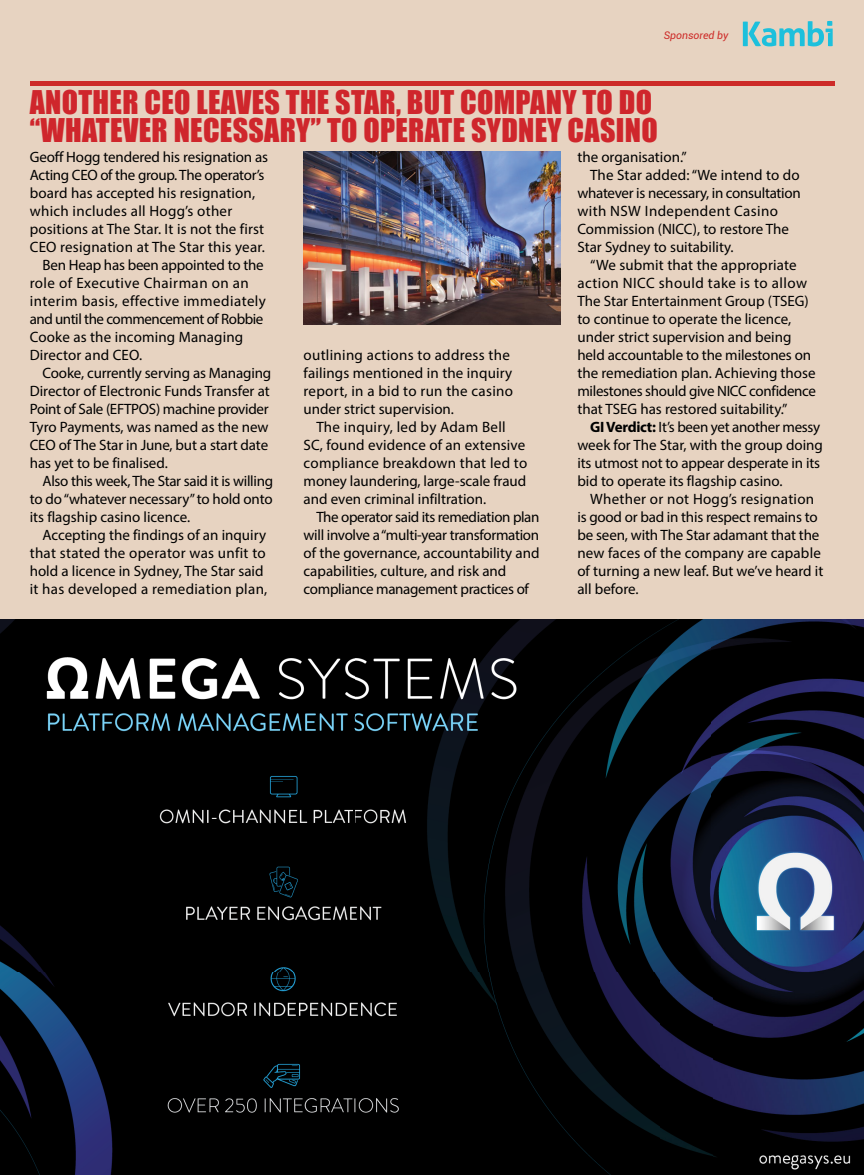
<style>
.page{position:relative;width:864px;height:1175px;background:#fff}
.page>*{position:absolute;margin:0;border:0;box-sizing:border-box;transform-origin:0 0}
.t1{font:30px/28.5px "Impact";letter-spacing:.01em;color:#cf262c}
.t2{font:15px/18px "Myriad Pro";color:#000}
.t3{font:15px/18px "Myriad Pro";letter-spacing:-.02em;color:#000}
.t4{font:15px "Myriad Pro";letter-spacing:.02em;color:#000}
.t5{font:15px "Myriad Pro";letter-spacing:.03em;color:#000}
.t6{font:15px "Myriad Pro";letter-spacing:-.03em;color:#000}
.t7{font:15px "Myriad Pro";letter-spacing:.025em;color:#000}
.t8{font:italic 10.5px "Roboto";color:#cd2b28}
.s1{font-weight:700}
</style>
<div class="page">
<div style="left:0;top:0;width:864px;height:1174px;background:#e7d3c1"></div>
<hr style="left:30px;top:81px;width:804px;height:4px;background:#cd2b28">
<img style="left:0;top:619px;width:864px;height:555px">
<img style="left:304px;top:152px;width:256px;height:172px">
<svg style="left:743px;top:21px;width:90px;height:25px"></svg>
<p class="t8" style="left:664px;top:28px;width:66px">Sponsored by</p>
<h1 class="t1" style="left:30px;top:87px;width:629px">ANOTHER CEO LEAVES THE STAR, BUT COMPANY TO DO “WHATEVER NECESSARY” TO OPERATE SYDNEY CASINO</h1>
<p class="t2" style="left:30px;top:148px;width:240px">Geoff Hogg tendered his resignation as</p>
<p class="t3" style="left:30px;top:166px;width:236px">Acting CEO of the group. The operator’s</p>
<p class="t2" style="left:30px;top:184px;width:227px">board has accepted his resignation,</p>
<p class="t4" style="left:30px;top:202px;width:204px">which includes all Hogg’s other</p>
<p class="t2" style="left:30px;top:220px;width:236px">positions at The Star. It is not the first</p>
<p class="t2" style="left:30px;top:238px;width:237px">CEO resignation at The Star this year.</p>
<p class="t2" style="left:43px;top:256px;width:223px">Ben Heap has been appointed to the</p>
<p class="t5" style="left:30px;top:274px;width:221px">role of Executive Chairman on an</p>
<p class="t5" style="left:30px;top:292px;width:238px">interim basis, effective immediately</p>
<p class="t6" style="left:30px;top:310px;width:235px">and until the commencement of Robbie</p>
<p class="t2" style="left:30px;top:328px;width:215px">Cooke as the incoming Managing</p>
<p class="t2" style="left:30px;top:346px;width:114px">Director and CEO.</p>
<p class="t2" style="left:43px;top:364px;width:230px">Cooke, currently serving as Managing</p>
<p class="t2" style="left:30px;top:382px;width:242px">Director of Electronic Funds Transfer at</p>
<p class="t3" style="left:30px;top:400px;width:240px">Point of Sale (EFTPOS) machine provider</p>
<p class="t2" style="left:30px;top:418px;width:240px">Tyro Payments, was named as the new</p>
<p class="t2" style="left:30px;top:436px;width:240px">CEO of The Star in June, but a start date</p>
<p class="t2" style="left:30px;top:454px;width:140px">has yet to be finalised.</p>
<p class="t3" style="left:43px;top:472px;width:232px">Also this week, The Star said it is willing</p>
<p class="t2" style="left:30px;top:490px;width:244px">to do “whatever necessary” to hold onto</p>
<p class="t2" style="left:30px;top:508px;width:162px">its flagship casino licence.</p>
<p class="t2" style="left:43px;top:526px;width:225px">Accepting the findings of an inquiry</p>
<p class="t4" style="left:30px;top:544px;width:238px">that stated the operator was unfit to</p>
<p class="t2" style="left:30px;top:562px;width:235px">hold a licence in Sydney, The Star said</p>
<p class="t4" style="left:30px;top:580px;width:239px">it has developed a remediation plan,</p>
<p class="t2" style="left:577px;top:148px;width:111px">the organisation.”</p>
<p class="t2" style="left:590px;top:166px;width:211px">The Star added: “We intend to do</p>
<p class="t3" style="left:577px;top:184px;width:225px">whatever is necessary, in consultation</p>
<p class="t7" style="left:577px;top:202px;width:202px">with NSW Independent Casino</p>
<p class="t2" style="left:577px;top:220px;width:213px">Commission (NICC), to restore The</p>
<p class="t2" style="left:577px;top:238px;width:158px">Star Sydney to suitability.</p>
<p class="t2" style="left:590px;top:256px;width:208px">“We submit that the appropriate</p>
<p class="t5" style="left:577px;top:274px;width:231px">action NICC should take is to allow</p>
<p class="t2" style="left:577px;top:292px;width:233px">The Star Entertainment Group (TSEG)</p>
<p class="t2" style="left:577px;top:310px;width:215px">to continue to operate the licence,</p>
<p class="t2" style="left:577px;top:328px;width:216px">under strict supervision and being</p>
<p class="t2" style="left:577px;top:346px;width:235px">held accountable to the milestones on</p>
<p class="t2" style="left:577px;top:364px;width:240px">the remediation plan. Achieving those</p>
<p class="t3" style="left:577px;top:382px;width:240px">milestones should give NICC confidence</p>
<p class="t2" style="left:577px;top:400px;width:212px">that TSEG has restored suitability.”</p>
<p class="t3" style="left:590px;top:418px;width:232px"><span class="s1">GI Verdict:</span> It’s been yet another messy</p>
<p class="t2" style="left:577px;top:436px;width:247px">week for The Star, with the group doing</p>
<p class="t2" style="left:577px;top:454px;width:244px">its utmost not to appear desperate in its</p>
<p class="t2" style="left:577px;top:472px;width:207px">bid to operate its flagship casino.</p>
<p class="t4" style="left:590px;top:490px;width:226px">Whether or not Hogg’s resignation</p>
<p class="t2" style="left:577px;top:508px;width:242px">is good or bad in this respect remains to</p>
<p class="t2" style="left:577px;top:526px;width:243px">be seen, with The Star adamant that the</p>
<p class="t2" style="left:577px;top:544px;width:245px">new faces of the company are capable</p>
<p class="t2" style="left:577px;top:562px;width:247px">of turning a new leaf. But we’ve heard it</p>
<p class="t2" style="left:577px;top:580px;width:63px">all before.</p>
<p class="t2" style="left:304px;top:346px;width:211px">outlining actions to address the failings mentioned in the inquiry report, in a bid to run the casino under strict supervision.</p>
<p class="t2" style="left:304px;top:418px;width:225px;text-indent:13px">The inquiry, led by Adam Bell SC, found evidence of an extensive compliance breakdown that led to money laundering, large-scale fraud and even criminal infiltration.</p>
<p class="t3" style="left:304px;top:508px;width:237px;text-indent:13px">The operator said its remediation plan will involve a “multi-year transformation of the governance, accountability and capabilities, culture, and risk and compliance management practices of</p>
</div>
